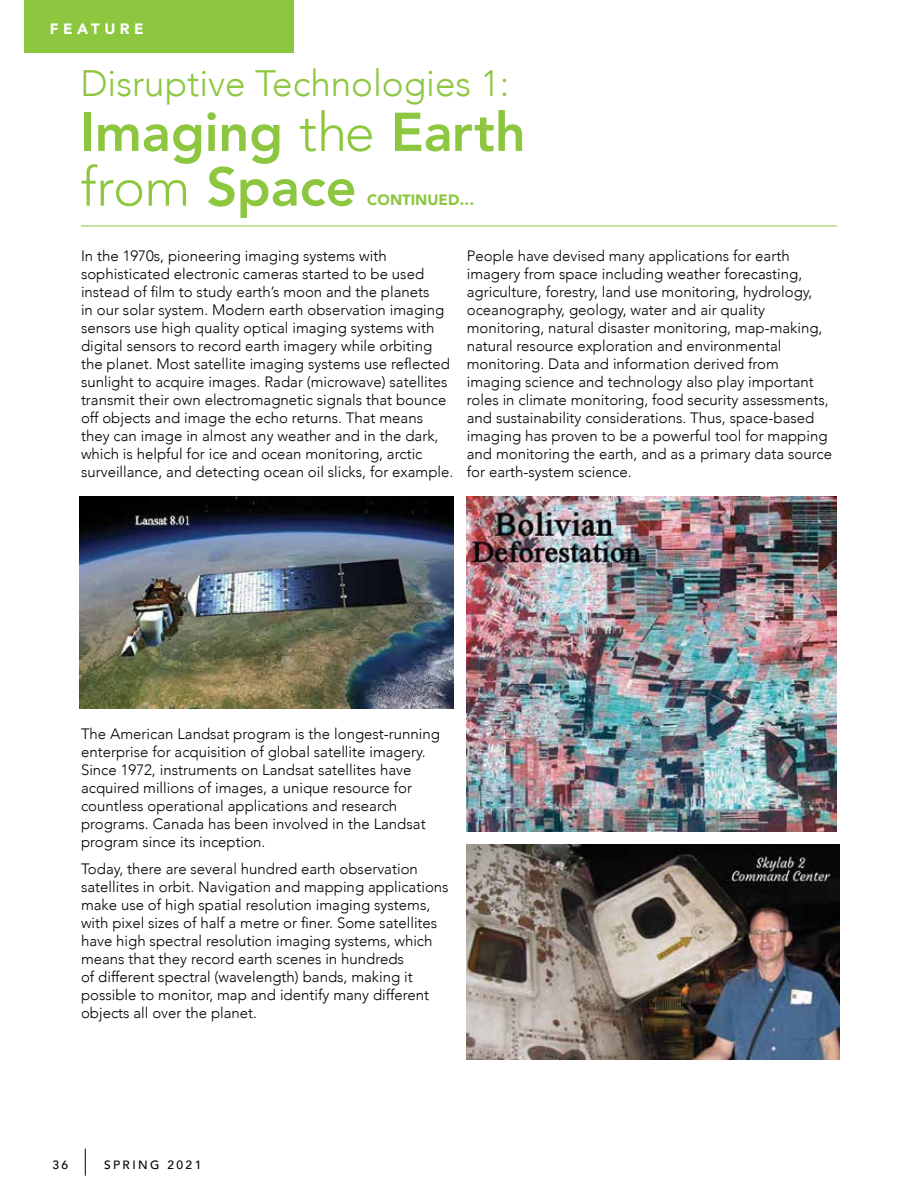
<style>
.page{position:relative;width:918px;height:1188px;background:#fff}
.page>*{position:absolute;margin:0;border:0;box-sizing:border-box;transform-origin:0 0}
.t1{font:800 54px/54.8px "Avenir";letter-spacing:-.005em;color:#8dc63f}
.t2{font:300 36.75px "Avenir";color:#8dc63f}
.t3{font:300 15px/18px "Avenir";color:#000}
.t4{font:900 15px "Avenir";color:#8dc63f}
.t5{font:900 15px "Avenir";letter-spacing:.3em;color:#fff}
.t6{font:500 12px "Avenir";letter-spacing:.2em;color:#000}
.s1{font-weight:300}
</style>
<div class="page">
<img style="left:467px;top:844px;width:372px;height:216px">
<hr style="left:81px;top:226px;width:756px;height:1px;background:#8dc63f">
<img style="left:467px;top:497px;width:369px;height:335px">
<img style="left:80px;top:497px;width:373px;height:212px">
<svg style="left:85px;top:1149px;width:1px;height:27px"></svg>
<div style="left:24px;top:0;width:270px;height:53px;background:#8dc63f"></div>
<p class="t5" style="left:50px;top:16px;width:95px">FEATURE</p>
<h2 class="t2" style="left:80px;top:62px;width:430px">Disruptive Technologies 1:</h2>
<h1 class="t1" style="left:80px;top:105px;width:447px">Imaging <span class="s1">the</span> Earth <span class="s1">from</span> Space</h1>
<p class="t4" style="left:367px;top:187px;width:109px">CONTINUED…</p>
<p class="t3" style="left:81px;top:247px;width:374px">In the 1970s, pioneering imaging systems with sophisticated electronic cameras started to be used instead of film to study earth’s moon and the planets<br>in our solar system. Modern earth observation imaging sensors use high quality optical imaging systems with digital sensors to record earth imagery while orbiting the planet. Most satellite imaging systems use reflected sunlight to acquire images. Radar (microwave) satellites transmit their own electromagnetic signals that bounce off objects and image the echo returns. That means they can image in almost any weather and in the dark, which is helpful for ice and ocean monitoring, arctic surveillance, and detecting ocean oil slicks, for example.</p>
<p class="t3" style="left:467px;top:247px;width:367px">People have devised many applications for earth imagery from space including weather forecasting, agriculture, forestry, land use monitoring, hydrology, oceanography, geology, water and air quality monitoring, natural disaster monitoring, map-making, natural resource exploration and environmental monitoring. Data and information derived from imaging science and technology also play important roles in climate monitoring, food security assessments, and sustainability considerations. Thus, space-based imaging has proven to be a powerful tool for mapping and monitoring the earth, and as a primary data source for earth-system science.</p>
<p class="t3" style="left:81px;top:725px;width:361px">The American Landsat program is the longest-running enterprise for acquisition of global satellite imagery.<br>Since 1972, instruments on Landsat satellites have acquired millions of images, a unique resource for countless operational applications and research programs. Canada has been involved in the Landsat program since its inception.</p>
<p class="t3" style="left:81px;top:860px;width:369px">Today, there are several hundred earth observation satellites in orbit. Navigation and mapping applications make use of high spatial resolution imaging systems, with pixel sizes of half a metre or finer. Some satellites have high spectral resolution imaging systems, which means that they record earth scenes in hundreds<br>of different spectral (wavelength) bands, making it possible to monitor, map and identify many different objects all over the planet.</p>
<p class="t6" style="left:52px;top:1155px;width:17px">36</p>
<p class="t6" style="left:104px;top:1155px;width:99px">SPRING 2021</p>
</div>
